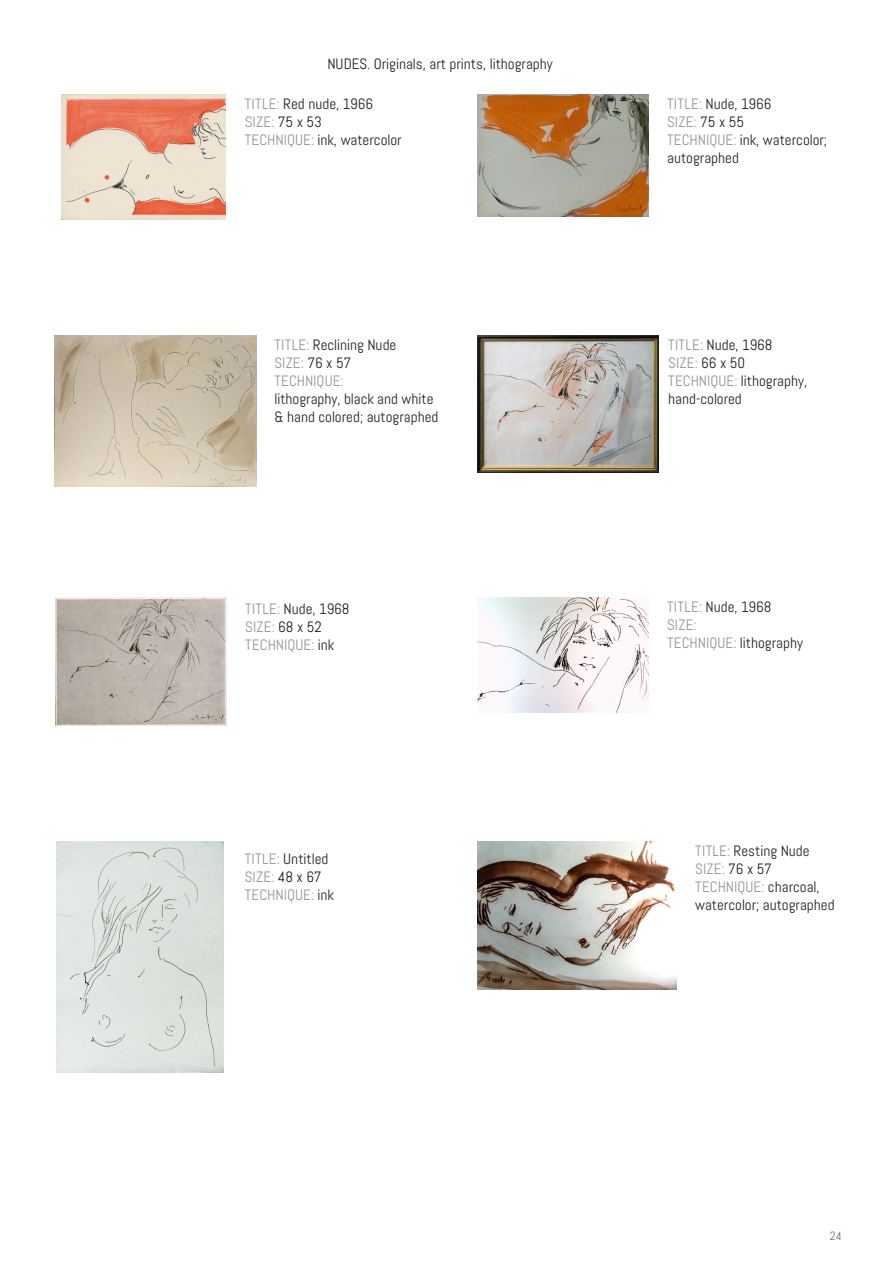
<style>
.page{position:relative;width:893px;height:1263px;background:#fff}
.page>*{position:absolute;margin:0;border:0;box-sizing:border-box;transform-origin:0 0}
.t1{font:15px/18px "Abel Pro";color:#231f20}
.t2{font:15px "Abel";color:#939598}
.t3{font:12px "Abel Pro";color:#6c6d70}
.s1{font-family:"Abel";color:#939598}
.s2{font-family:"Abel Pro";color:#231f20}
</style>
<div class="page">
<img style="left:62px;top:95px;width:164px;height:124px">
<img style="left:477px;top:95px;width:172px;height:121px">
<img style="left:477px;top:842px;width:200px;height:147px">
<img style="left:54px;top:336px;width:202px;height:150px">
<img style="left:57px;top:842px;width:166px;height:231px">
<img style="left:477px;top:336px;width:182px;height:137px">
<img style="left:477px;top:598px;width:172px;height:114px">
<img style="left:55px;top:598px;width:172px;height:128px">
<p class="t1" style="left:327px;top:55px;width:227px">NUDES. Originals, art prints, lithography</p>
<p class="t1" style="left:245px;top:95px;width:130px"><span class="s1">TITLE:</span> Red nude, 1966</p>
<p class="t2" style="left:245px;top:113px;width:78px">SIZE: <span class="s2">75 x 53</span></p>
<p class="t1" style="left:245px;top:131px;width:158px"><span class="s1">TECHNIQUE:</span> ink, watercolor</p>
<p class="t1" style="left:274px;top:336px;width:124px"><span class="s1">TITLE:</span> Reclining Nude</p>
<p class="t2" style="left:274px;top:354px;width:78px">SIZE: <span class="s2">76 x 57</span></p>
<p class="t2" style="left:274px;top:372px;width:71px">TECHNIQUE:</p>
<p class="t1" style="left:274px;top:390px;width:166px">lithography, black and white &amp; hand colored; autographed</p>
<p class="t1" style="left:245px;top:600px;width:106px"><span class="s1">TITLE:</span> Nude, 1968</p>
<p class="t2" style="left:245px;top:617px;width:78px">SIZE: <span class="s2">68 x 52</span></p>
<p class="t2" style="left:245px;top:635px;width:91px">TECHNIQUE: <span class="s2">ink</span></p>
<p class="t1" style="left:245px;top:850px;width:85px"><span class="s1">TITLE:</span> Untitled</p>
<p class="t2" style="left:245px;top:867px;width:78px">SIZE: <span class="s2">48 x 67</span></p>
<p class="t2" style="left:245px;top:885px;width:91px">TECHNIQUE: <span class="s2">ink</span></p>
<p class="t1" style="left:667px;top:95px;width:106px"><span class="s1">TITLE:</span> Nude, 1966</p>
<p class="t2" style="left:667px;top:113px;width:78px">SIZE: <span class="s2">75 x 55</span></p>
<p class="t1" style="left:667px;top:131px;width:162px"><span class="s1">TECHNIQUE:</span> ink, watercolor; autographed</p>
<p class="t1" style="left:668px;top:336px;width:106px"><span class="s1">TITLE:</span> Nude, 1968</p>
<p class="t2" style="left:668px;top:354px;width:78px">SIZE: <span class="s2">66 x 50</span></p>
<p class="t1" style="left:668px;top:372px;width:141px"><span class="s1">TECHNIQUE:</span> lithography, hand-colored</p>
<p class="t1" style="left:667px;top:598px;width:106px"><span class="s1">TITLE:</span> Nude, 1968</p>
<p class="t2" style="left:667px;top:616px;width:31px">SIZE:</p>
<p class="t1" style="left:667px;top:634px;width:137px"><span class="s1">TECHNIQUE:</span> lithography</p>
<p class="t1" style="left:695px;top:842px;width:116px"><span class="s1">TITLE:</span> Resting Nude</p>
<p class="t2" style="left:695px;top:860px;width:78px">SIZE: <span class="s2">76 x 57</span></p>
<p class="t1" style="left:695px;top:878px;width:141px"><span class="s1">TECHNIQUE:</span> charcoal, watercolor; autographed</p>
<p class="t3" style="left:830px;top:1229px;width:13px">24</p>
</div>
